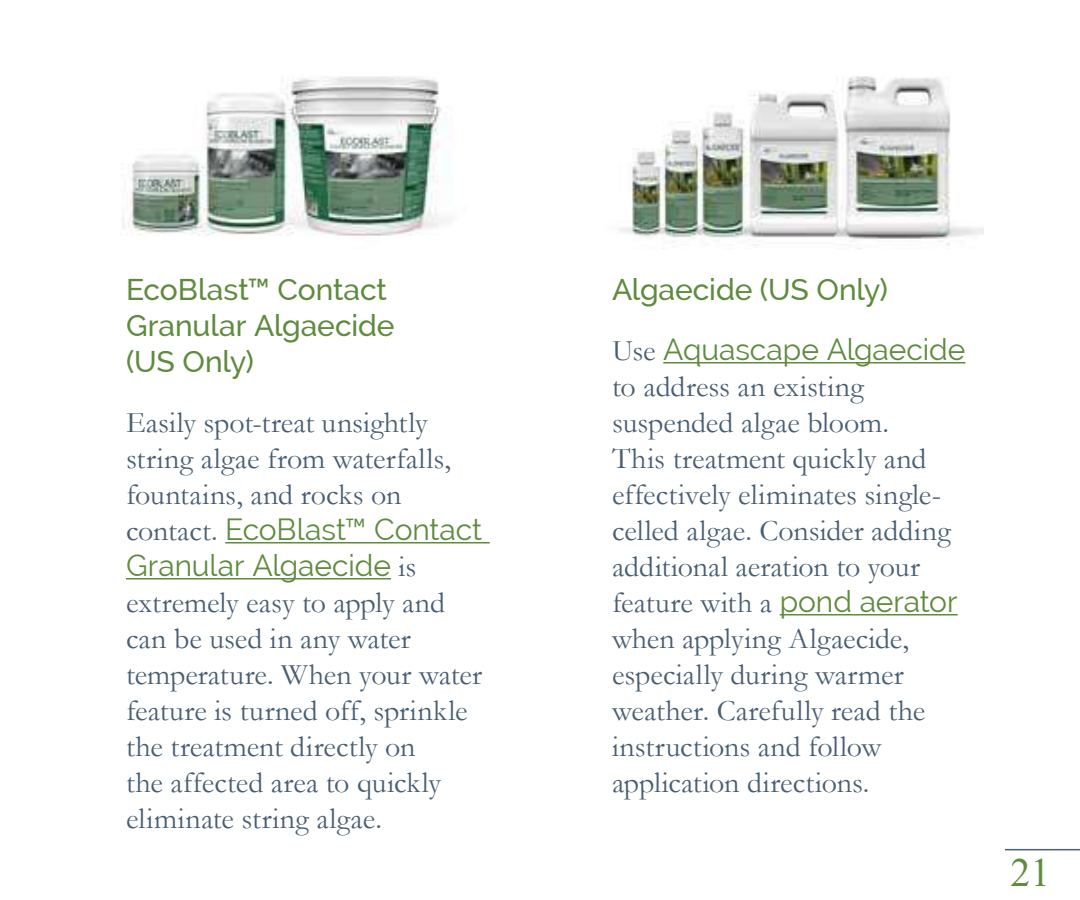
<style>
.page{position:relative;width:1080px;height:900px;background:#fff}
.page>*{position:absolute;margin:0;border:0;box-sizing:border-box;transform-origin:0 0}
.t1{font:40px "Times New Roman";color:#5e8b3d}
.t2{font:30px/36px "Garamond";color:#495e73}
.t3{font:30px/36px "Raleway";letter-spacing:-.005em;color:#5e8b3d}
.t4{font:500 30px/36px "Raleway";letter-spacing:-.005em;color:#5e8b3d}
.s1{font-family:"Garamond";color:#495e73}
.s2{font-weight:500}
.s3{font-family:"Raleway";color:#5e8b3d}
</style>
<div class="page">
<hr style="left:225px;top:542px;width:265px;height:2px;background:#5e8b3d">
<hr style="left:126px;top:578px;width:265px;height:2px;background:#5e8b3d">
<hr style="left:663px;top:362px;width:302px;height:2px;background:#5e8b3d">
<hr style="left:780px;top:614px;width:178px;height:2px;background:#5e8b3d">
<img style="left:122px;top:76px;width:324px;height:160px">
<img style="left:619px;top:76px;width:364px;height:173px">
<hr style="left:1005px;top:849px;width:75px;height:1px;background:#495e73">
<p class="t4" style="left:126px;top:271px;width:270px">EcoBlast™ Contact<br>Granular Algaecide (US Only)</p>
<p class="t2" style="left:126px;top:404px;width:327px">Easily spot-treat unsightly string algae from waterfalls, fountains, and rocks on</p>
<p class="t3" style="left:126px;top:512px;width:358px"><span class="s1">contact.</span> EcoBlast™ Contact<br>Granular Algaecide <span class="s1">is</span></p>
<p class="t2" style="left:126px;top:584px;width:358px">extremely easy to apply and can be used in any water temperature. When your water feature is turned off, sprinkle the treatment directly on<br>the affected area to quickly eliminate string algae.</p>
<p class="t3" style="left:612px;top:258px;width:355px;line-height:61px"><span class="s2">Algaecide (US Only)<br></span><span class="s1">Use</span> Aquascape Algaecide</p>
<p class="t2" style="left:612px;top:368px;width:347px">to address an existing suspended algae bloom.<br>This treatment quickly and effectively eliminates single&shy;celled algae. Consider adding additional aeration to your feature with a <span class="s3">pond aerator </span>when applying Algaecide, especially during warmer weather. Carefully read the instructions and follow application directions.</p>
<h1 class="t1" style="left:1011px;top:845px;width:41px">21</h1>
</div>
